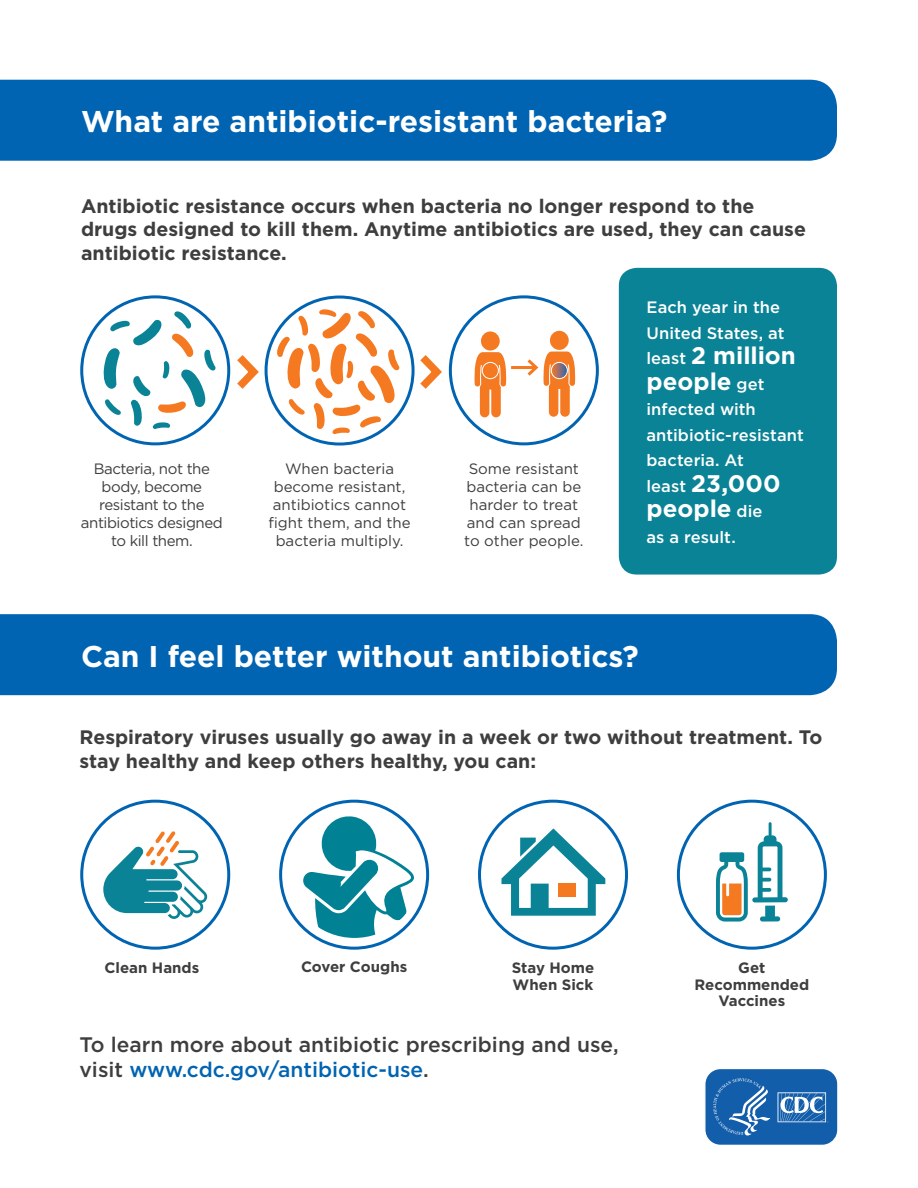
<style>
.page{position:relative;width:918px;height:1188px;background:#fff}
.page>*{position:absolute;margin:0;border:0;box-sizing:border-box;transform-origin:0 0}
.t1{font:700 30px "Gotham";color:#fff}
.t2{font:700 24px/25.5px "Gotham";letter-spacing:.005em;color:#fff}
.t3{font:500 21px/25.5px "Gotham";color:#3e3e3f}
.t4{font:700 19.5px/23.4px "Gotham";color:#3e3e3f}
.t5{font:500 16.5px/25.5px "Gotham";color:#fff}
.t6{font:15px/18px "Gotham";color:#3e3e3f;text-align:center}
.t7{font:15px/18px "Gotham";letter-spacing:-.03em;color:#3e3e3f;text-align:center}
.t8{font:700 15px/16.5px "Gotham";color:#3e3e3f}
.s1{font-weight:500;font-size:16.5px}
.s2{color:#0164b2}
</style>
<div class="page">
<div style="left:0;top:80px;width:837px;height:81px;background:#0164b2"></div>
<div style="left:619px;top:268px;width:218px;height:307px;background:#0b8396;border-radius:18px"></div>
<svg style="left:276px;top:309px;width:124px;height:125px"></svg>
<div style="left:80px;top:295px;width:150px;height:150px;border:3px solid #0164b2;border-radius:50%"></div>
<div style="left:449px;top:295px;width:150px;height:150px;border:3px solid #0164b2;border-radius:50%"></div>
<svg style="left:229px;top:355px;width:30px;height:34px"></svg>
<svg style="left:412px;top:351px;width:30px;height:39px"></svg>
<svg style="left:103px;top:310px;width:113px;height:119px"></svg>
<hr style="left:511px;top:366px;width:25px;height:3px;background:#f47921">
<svg style="left:474px;top:352px;width:32px;height:65px"></svg>
<div style="left:481px;top:331px;width:19px;height:20px;background:#f47921;border-radius:50%"></div>
<svg style="left:527px;top:352px;width:48px;height:65px"></svg>
<div style="left:550px;top:331px;width:19px;height:19px;background:#f47921;border-radius:50%"></div>
<svg style="left:551px;top:362px;width:16px;height:17px"></svg>
<div style="left:551px;top:362px;width:17px;height:17px;border:1px solid #fff;border-radius:50%"></div>
<div style="left:482px;top:362px;width:16px;height:17px;background:#f47921;border-radius:50%"></div>
<div style="left:482px;top:362px;width:17px;height:17px;border:1px solid #fff;border-radius:50%"></div>
<div style="left:0;top:614px;width:837px;height:81px;background:#0164b2"></div>
<div style="left:80px;top:800px;width:150px;height:150px;border:3px solid #0164b2;border-radius:50%"></div>
<svg style="left:103px;top:831px;width:104px;height:88px"></svg>
<div style="left:478px;top:800px;width:150px;height:150px;border:3px solid #0164b2;border-radius:50%"></div>
<svg style="left:501px;top:828px;width:104px;height:88px"></svg>
<div style="left:677px;top:800px;width:150px;height:150px;border:3px solid #0164b2;border-radius:50%"></div>
<svg style="left:716px;top:822px;width:72px;height:100px"></svg>
<div style="left:279px;top:800px;width:150px;height:150px;border:3px solid #0164b2;border-radius:50%"></div>
<svg style="left:303px;top:814px;width:111px;height:124px"></svg>
<svg style="left:705px;top:1069px;width:133px;height:76px;background:#3374b6"></svg>
<h2 class="t1" style="left:81px;top:104px;width:588px">What are antibiotic-resistant bacteria?</h2>
<p class="t4" style="left:81px;top:194px;width:727px">Antibiotic resistance occurs when bacteria no longer respond to the drugs designed to kill them. Anytime antibiotics are used, they can cause antibiotic resistance.</p>
<p class="t7" style="left:81px;top:460px;width:143px">Bacteria, not the body, become resistant to the antibiotics designed to kill them.</p>
<p class="t6" style="left:268px;top:460px;width:144px">When bacteria become resistant, antibiotics cannot fight them, and the bacteria multiply.</p>
<p class="t6" style="left:464px;top:460px;width:121px">Some resistant bacteria can be harder to treat and can spread to other people.</p>
<p class="t5" style="left:646px;top:294px;width:140px">Each year in the<br>United States, at</p>
<p class="t2" style="left:646px;top:342px;width:151px"><span class="s1">least</span> 2 million people <span class="s1">get</span></p>
<p class="t5" style="left:646px;top:396px;width:159px">infected with antibiotic-resistant bacteria. At</p>
<p class="t2" style="left:646px;top:470px;width:136px"><span class="s1">least</span> 23,000 people <span class="s1">die</span></p>
<p class="t5" style="left:646px;top:524px;width:91px">as a result.</p>
<h2 class="t1" style="left:81px;top:639px;width:559px">Can I feel better without antibiotics?</h2>
<p class="t4" style="left:80px;top:725px;width:744px">Respiratory viruses usually go away in a week or two without treatment. To stay healthy and keep others healthy, you can:</p>
<p class="t8" style="left:104px;top:959px;width:96px">Clean Hands</p>
<p class="t8" style="left:301px;top:958px;width:108px">Cover Coughs</p>
<p class="t8" style="left:512px;top:959px;width:84px">Stay Home<br>When Sick</p>
<p class="t8" style="left:695px;top:959px;width:116px;text-align:center">Get<br>Recommended<br>Vaccines</p>
<p class="t3" style="left:80px;top:1031px;width:541px">To learn more about antibiotic prescribing and use, visit <span class="s2">www.cdc.gov/antibiotic-use</span>.</p>
</div>
